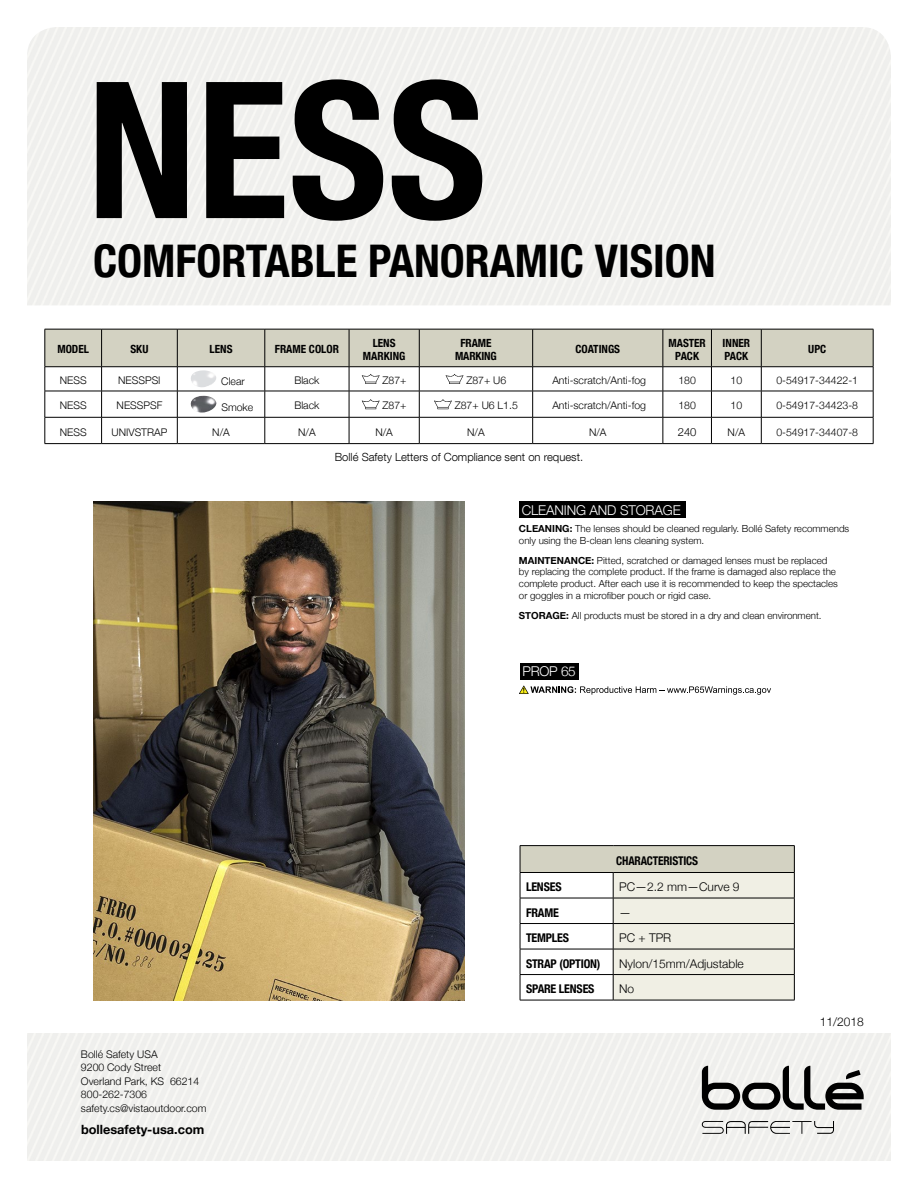
<style>
.page{position:relative;width:918px;height:1188px;background:#fff}
.page>*{position:absolute;margin:0;border:0;box-sizing:border-box;transform-origin:0 0}
.t1{font:700 condensed 190.5px "Helvetica Neue LT Com";color:#000}
.t2{font:700 condensed 45px "Helvetica Neue LT Com";color:#000}
.t3{font:300 13.5px "Helvetica Neue";letter-spacing:-.01em;color:#fff}
.t4{font:700 12.75px "Helvetica Neue";color:#000}
.t5{font:300 12px "Helvetica Neue";color:#000}
.t6{font:700 condensed 12px "Helvetica Neue";letter-spacing:-.015em;color:#000}
.t7{font:700 condensed 12px "Helvetica Neue";letter-spacing:-.015em;color:#000;scale:.95 1}
.t8{font:700 condensed 11.25px/13.5px "Helvetica Neue";color:#000;text-align:center}
.t9{font:300 11.25px "Helvetica Neue LT Com";color:#000}
.t10{font:300 11.25px "Helvetica Neue";color:#000}
.t11{font:300 10.5px/13.5px "Helvetica Neue";color:#000}
.t12{font:300 9.75px/11.7px "Helvetica Neue";color:#000}
.s1{font-weight:700}
</style>
<div class="page">
<hr style="left:45px;top:443px;width:57px;height:1px;background:#000">
<hr style="left:102px;top:443px;width:75px;height:1px;background:#000">
<hr style="left:177px;top:443px;width:88px;height:1px;background:#000">
<hr style="left:265px;top:443px;width:84px;height:1px;background:#000">
<hr style="left:349px;top:443px;width:70px;height:1px;background:#000">
<hr style="left:419px;top:443px;width:114px;height:1px;background:#000">
<hr style="left:533px;top:443px;width:130px;height:1px;background:#000">
<hr style="left:663px;top:443px;width:48px;height:1px;background:#000">
<hr style="left:711px;top:443px;width:50px;height:1px;background:#000">
<hr style="left:761px;top:443px;width:112px;height:1px;background:#000">
<svg style="left:45px;top:329px;width:829px;height:114px"></svg>
<div style="left:519px;top:501px;width:166px;height:17px;background:#000"></div>
<div style="left:520px;top:663px;width:58px;height:17px;background:#000"></div>
<img style="left:94px;top:501px;width:371px;height:499px">
<div style="left:520px;top:846px;width:274px;height:27px;background:#d3d2c2"></div>
<hr style="left:520px;top:845px;width:93px;height:1px;background:#000">
<hr style="left:613px;top:845px;width:182px;height:1px;background:#000">
<hr style="left:520px;top:872px;width:93px;height:1px;background:#000">
<hr style="left:520px;top:898px;width:93px;height:1px;background:#000">
<hr style="left:520px;top:923px;width:93px;height:1px;background:#000">
<hr style="left:520px;top:949px;width:93px;height:1px;background:#000">
<hr style="left:520px;top:974px;width:93px;height:1px;background:#000">
<svg style="left:520px;top:846px;width:1px;height:154px"></svg>
<svg style="left:613px;top:846px;width:182px;height:154px"></svg>
<hr style="left:520px;top:1000px;width:93px;height:1px;background:#000">
<hr style="left:613px;top:1000px;width:182px;height:1px;background:#000">
<svg style="left:519px;top:686px;width:252px;height:9px"></svg>
<svg style="left:702px;top:1066px;width:162px;height:44px"></svg>
<svg style="left:702px;top:1121px;width:132px;height:13px"></svg>
<h1 class="t1" style="left:87px;top:36px;width:401px">NESS</h1>
<h2 class="t2" style="left:93px;top:234px;width:624px">COMFORTABLE PANORAMIC VISION</h2>
<p class="t8" style="left:57px;top:342px;width:33px">MODEL</p>
<p class="t8" style="left:130px;top:342px;width:19px">SKU</p>
<p class="t8" style="left:210px;top:342px;width:24px">LENS</p>
<p class="t8" style="left:275px;top:342px;width:66px">FRAME COLOR</p>
<p class="t8" style="left:363px;top:335px;width:44px">LENS<br>MARKING</p>
<p class="t8" style="left:455px;top:335px;width:43px">FRAME<br>MARKING</p>
<p class="t8" style="left:575px;top:342px;width:46px">COATINGS</p>
<p class="t8" style="left:668px;top:335px;width:39px">MASTER<br>PACK</p>
<p class="t8" style="left:723px;top:335px;width:29px;text-align:left">INNER<br>PACK</p>
<p class="t8" style="left:808px;top:342px;width:19px">UPC</p>
<p class="t11" style="left:60px;top:373px;width:28px">NESS</p>
<p class="t11" style="left:118px;top:373px;width:44px">NESSPSI</p>
<p class="t11" style="left:221px;top:374px;width:25px">Clear</p>
<p class="t11" style="left:294px;top:373px;width:27px">Black</p>
<p class="t11" style="left:383px;top:373px;width:26px">Z87+</p>
<p class="t11" style="left:466px;top:373px;width:41px">Z87+ U6</p>
<p class="t11" style="left:552px;top:373px;width:95px">Anti-scratch/Anti-fog</p>
<p class="t11" style="left:678px;top:373px;width:19px">180</p>
<p class="t11" style="left:731px;top:373px;width:13px">10</p>
<p class="t11" style="left:776px;top:373px;width:83px">0-54917-34422-1</p>
<p class="t11" style="left:60px;top:398px;width:28px">NESS</p>
<p class="t11" style="left:117px;top:398px;width:47px">NESSPSF</p>
<p class="t11" style="left:221px;top:399px;width:33px">Smoke</p>
<p class="t11" style="left:294px;top:398px;width:27px">Black</p>
<p class="t11" style="left:383px;top:398px;width:26px">Z87+</p>
<p class="t11" style="left:455px;top:398px;width:65px">Z87+ U6 L1.5</p>
<p class="t11" style="left:552px;top:398px;width:95px">Anti-scratch/Anti-fog</p>
<p class="t11" style="left:678px;top:398px;width:19px">180</p>
<p class="t11" style="left:731px;top:398px;width:13px">10</p>
<p class="t11" style="left:776px;top:398px;width:83px">0-54917-34423-8</p>
<p class="t11" style="left:60px;top:424px;width:28px">NESS</p>
<p class="t11" style="left:112px;top:424px;width:57px">UNIVSTRAP</p>
<p class="t11" style="left:212px;top:424px;width:19px">N/A</p>
<p class="t11" style="left:298px;top:424px;width:19px">N/A</p>
<p class="t11" style="left:375px;top:424px;width:19px">N/A</p>
<p class="t11" style="left:467px;top:424px;width:19px">N/A</p>
<p class="t11" style="left:589px;top:424px;width:19px">N/A</p>
<p class="t10" style="left:678px;top:423px;width:20px">240</p>
<p class="t11" style="left:728px;top:424px;width:19px">N/A</p>
<p class="t11" style="left:776px;top:424px;width:83px">0-54917-34407-8</p>
<p class="t9" style="left:335px;top:451px;width:250px">Bollé Safety Letters of Compliance sent on request.</p>
<h3 class="t3" style="left:522px;top:499px;width:161px">CLEANING AND STORAGE</h3>
<p class="t12" style="left:519px;top:522px;width:332px"><span class="s1">CLEANING:</span> The lenses should be cleaned regularly. Bollé Safety recommends only using the B-clean lens cleaning system.</p>
<p class="t12" style="left:519px;top:554px;width:320px"><span class="s1">MAINTENANCE:</span> Pitted, scratched or damaged lenses must be replaced by replacing the complete product. If the frame is damaged also replace the complete product. After each use it is recommended to keep the spectacles or goggles in a microfiber pouch or rigid case.</p>
<p class="t12" style="left:519px;top:609px;width:304px"><span class="s1">STORAGE:</span> All products must be stored in a dry and clean environment.</p>
<h3 class="t3" style="left:523px;top:661px;width:55px">PROP 65</h3>
<p class="t7" style="left:616px;top:851px;width:88px">CHARACTERISTICS</p>
<p class="t11" style="left:81px;top:1046px;width:127px">Bollé Safety USA<br>9200 Cody Street<br>Overland Park, KS 66214<br>800-262-7306 safety.cs@vistaoutdoor.com</p>
<h3 class="t4" style="left:81px;top:1119px;width:125px">bollesafety-usa.com</h3>
<p class="t6" style="left:526px;top:877px;width:37px">LENSES</p>
<p class="t5" style="left:619px;top:877px;width:122px">PC—2.2 mm—Curve 9</p>
<p class="t6" style="left:526px;top:902px;width:34px">FRAME</p>
<p class="t5" style="left:619px;top:903px;width:13px">—</p>
<p class="t6" style="left:526px;top:928px;width:45px">TEMPLES</p>
<p class="t5" style="left:619px;top:928px;width:54px">PC + TPR</p>
<p class="t6" style="left:526px;top:953px;width:76px">STRAP (OPTION)</p>
<p class="t5" style="left:619px;top:954px;width:126px">Nylon/15mm/Adjustable</p>
<p class="t6" style="left:526px;top:979px;width:70px">SPARE LENSES</p>
<p class="t5" style="left:619px;top:979px;width:17px">No</p>
<p class="t5" style="left:820px;top:1012px;width:46px">11/2018</p>
</div>
